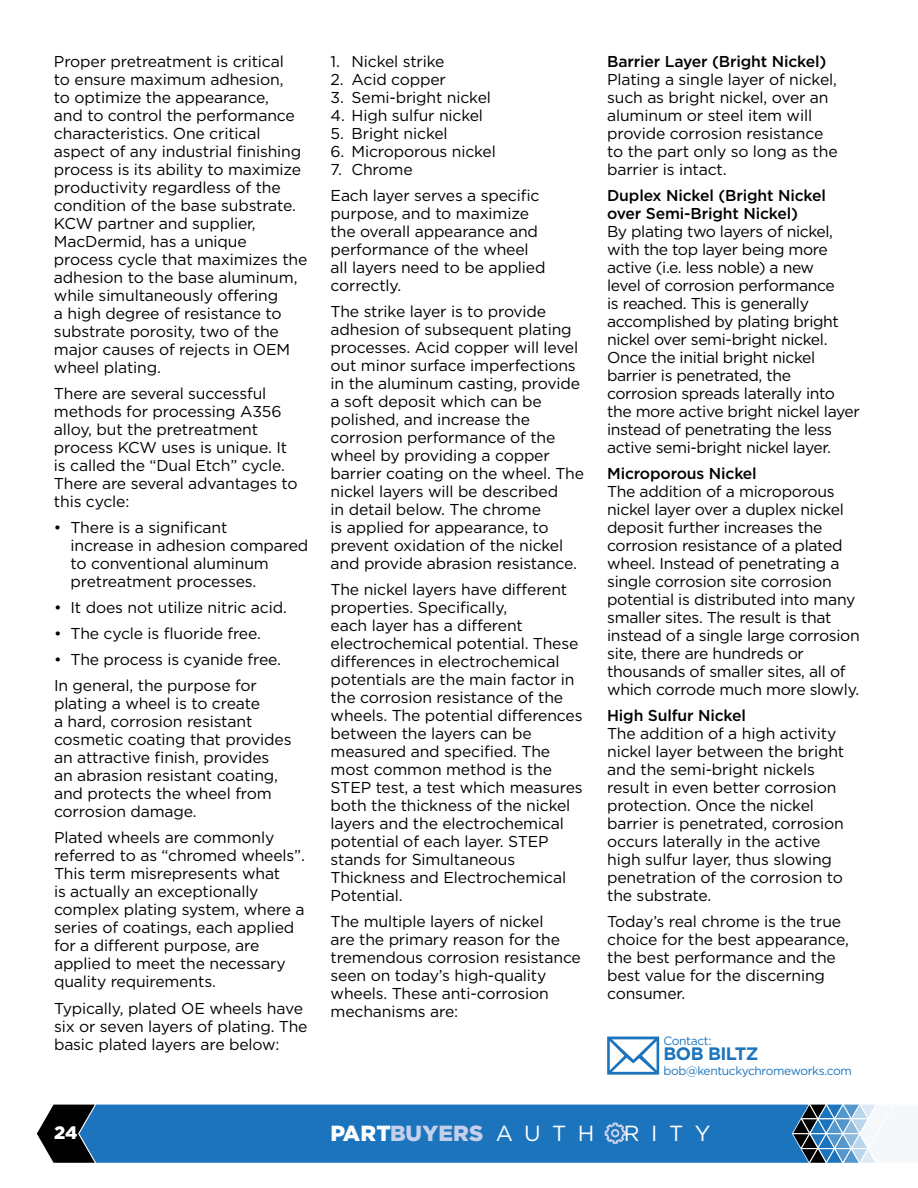
<style>
.page{position:relative;width:918px;height:1188px;background:#fff}
.page>*{position:absolute;margin:0;border:0;box-sizing:border-box;transform-origin:0 0}
.t1{font:900 21.9px "Gotham";letter-spacing:.01em;color:#c4d0eb}
.t2{font:21.9px "Gotham";color:#fff}
.t3{font:700 18px "Gotham";letter-spacing:-.03em;color:#1c75bc}
.t4{font:900 18px "Gotham";color:#fff}
.t5{font:15.75px/18px "Gotham";letter-spacing:-.01em;color:#000}
.t6{font:500 15.75px/18px "Gotham";letter-spacing:-.01em;color:#000}
.t7{font:12px "Gotham";letter-spacing:-.03em;color:#1c75bc}
.s1{color:#fff}
.s2{font-weight:400;color:#fff}
</style>
<div class="page">
<svg style="left:37px;top:1104px;width:881px;height:59px;background:#337db7"></svg>
<svg style="left:607px;top:1037px;width:52px;height:38px"></svg>
<p class="t5" style="left:54px;top:52px;width:255px">Proper pretreatment is critical<br>to ensure maximum adhesion,<br>to optimize the appearance,<br>and to control the performance characteristics. One critical aspect of any industrial finishing process is its ability to maximize productivity regardless of the condition of the base substrate.<br>KCW partner and supplier,<br>MacDermid, has a unique process cycle that maximizes the adhesion to the base aluminum, while simultaneously offering<br>a high degree of resistance to substrate porosity, two of the major causes of rejects in OEM wheel plating.</p>
<p class="t5" style="left:54px;top:384px;width:245px">There are several successful methods for processing A356 alloy, but the pretreatment process KCW uses is unique. It is called the “Dual Etch” cycle.<br>There are several advantages to this cycle:</p>
<p class="t5" style="left:71px;top:518px;width:239px;text-indent:-17px">• There is a significant<br>increase in adhesion compared to conventional aluminum pretreatment processes.</p>
<p class="t5" style="left:54px;top:598px;width:234px">• It does not utilize nitric acid.</p>
<p class="t5" style="left:54px;top:624px;width:208px">• The cycle is fluoride free.</p>
<p class="t5" style="left:54px;top:646px;width:229px;line-height:26.1px">• The process is cyanide free.<br>In general, the purpose for</p>
<p class="t5" style="left:54px;top:694px;width:239px">plating a wheel is to create<br>a hard, corrosion resistant cosmetic coating that provides an attractive finish, provides an abrasion resistant coating, and protects the wheel from corrosion damage.</p>
<p class="t5" style="left:54px;top:829px;width:252px">Plated wheels are commonly referred to as “chromed wheels”.<br>This term misrepresents what<br>is actually an exceptionally complex plating system, where a series of coatings, each applied for a different purpose, are applied to meet the necessary quality requirements.</p>
<p class="t5" style="left:54px;top:999px;width:255px">Typically, plated OE wheels have six or seven layers of plating. The basic plated layers are below:</p>
<p class="t5" style="left:331px;top:52px;width:115px">1. Nickel strike</p>
<p class="t5" style="left:331px;top:70px;width:117px">2. Acid copper</p>
<p class="t5" style="left:331px;top:88px;width:162px">3. Semi-bright nickel</p>
<p class="t5" style="left:331px;top:106px;width:154px">4. High sulfur nickel</p>
<p class="t5" style="left:331px;top:124px;width:119px">5. Bright nickel</p>
<p class="t5" style="left:331px;top:142px;width:167px">6. Microporous nickel</p>
<p class="t5" style="left:331px;top:156px;width:210px;line-height:26.1px">7. Chrome<br>Each layer serves a specific</p>
<p class="t5" style="left:331px;top:204px;width:216px">purpose, and to maximize the overall appearance and performance of the wheel all layers need to be applied correctly.</p>
<p class="t5" style="left:331px;top:302px;width:255px">The strike layer is to provide adhesion of subsequent plating processes. Acid copper will level out minor surface imperfections in the aluminum casting, provide a soft deposit which can be polished, and increase the corrosion performance of the wheel by providing a copper barrier coating on the wheel. The nickel layers will be described<br>in detail below. The chrome<br>is applied for appearance, to prevent oxidation of the nickel and provide abrasion resistance.</p>
<p class="t5" style="left:331px;top:580px;width:254px">The nickel layers have different properties. Specifically,<br>each layer has a different electrochemical potential. These differences in electrochemical potentials are the main factor in the corrosion resistance of the wheels. The potential differences between the layers can be measured and specified. The most common method is the<br>STEP test, a test which measures both the thickness of the nickel layers and the electrochemical potential of each layer. STEP stands for Simultaneous<br>Thickness and Electrochemical<br>Potential.</p>
<p class="t5" style="left:331px;top:912px;width:252px">The multiple layers of nickel<br>are the primary reason for the tremendous corrosion resistance seen on today’s high-quality wheels. These anti-corrosion mechanisms are:</p>
<p class="t6" style="left:607px;top:52px;width:221px">Barrier Layer (Bright Nickel)</p>
<p class="t5" style="left:607px;top:70px;width:232px">Plating a single layer of nickel, such as bright nickel, over an aluminum or steel item will provide corrosion resistance to the part only so long as the barrier is intact.</p>
<p class="t6" style="left:607px;top:186px;width:220px">Duplex Nickel (Bright Nickel over Semi-Bright Nickel)</p>
<p class="t5" style="left:607px;top:222px;width:254px">By plating two layers of nickel, with the top layer being more active (i.e. less noble) a new<br>level of corrosion performance<br>is reached. This is generally accomplished by plating bright nickel over semi-bright nickel.<br>Once the initial bright nickel barrier is penetrated, the corrosion spreads laterally into the more active bright nickel layer instead of penetrating the less active semi-bright nickel layer.</p>
<p class="t6" style="left:607px;top:464px;width:151px">Microporous Nickel</p>
<p class="t5" style="left:607px;top:482px;width:254px">The addition of a microporous nickel layer over a duplex nickel deposit further increases the corrosion resistance of a plated wheel. Instead of penetrating a single corrosion site corrosion potential is distributed into many smaller sites. The result is that instead of a single large corrosion site, there are hundreds or thousands of smaller sites, all of which corrode much more slowly.</p>
<p class="t6" style="left:607px;top:706px;width:140px">High Sulfur Nickel</p>
<p class="t5" style="left:607px;top:724px;width:239px">The addition of a high activity nickel layer between the bright and the semi-bright nickels result in even better corrosion protection. Once the nickel barrier is penetrated, corrosion occurs laterally in the active high sulfur layer, thus slowing penetration of the corrosion to the substrate.</p>
<p class="t5" style="left:607px;top:912px;width:243px">Today’s real chrome is the true choice for the best appearance, the best performance and the best value for the discerning consumer.</p>
<p class="t7" style="left:663px;top:1033px;width:49px">Contact:</p>
<p class="t3" style="left:663px;top:1041px;width:96px">BOB BILTZ</p>
<p class="t7" style="left:663px;top:1063px;width:190px">bob@kentuckychromeworks.com</p>
<p class="t4" style="left:54px;top:1120px;width:25px">24</p>
<h1 class="t1" style="left:331px;top:1118px;width:265px"><span class="s1">PART</span>BUYERS <span class="s2">A U T H</span></h1>
<h1 class="t2" style="left:624px;top:1119px;width:88px">RITY</h1>
</div>
